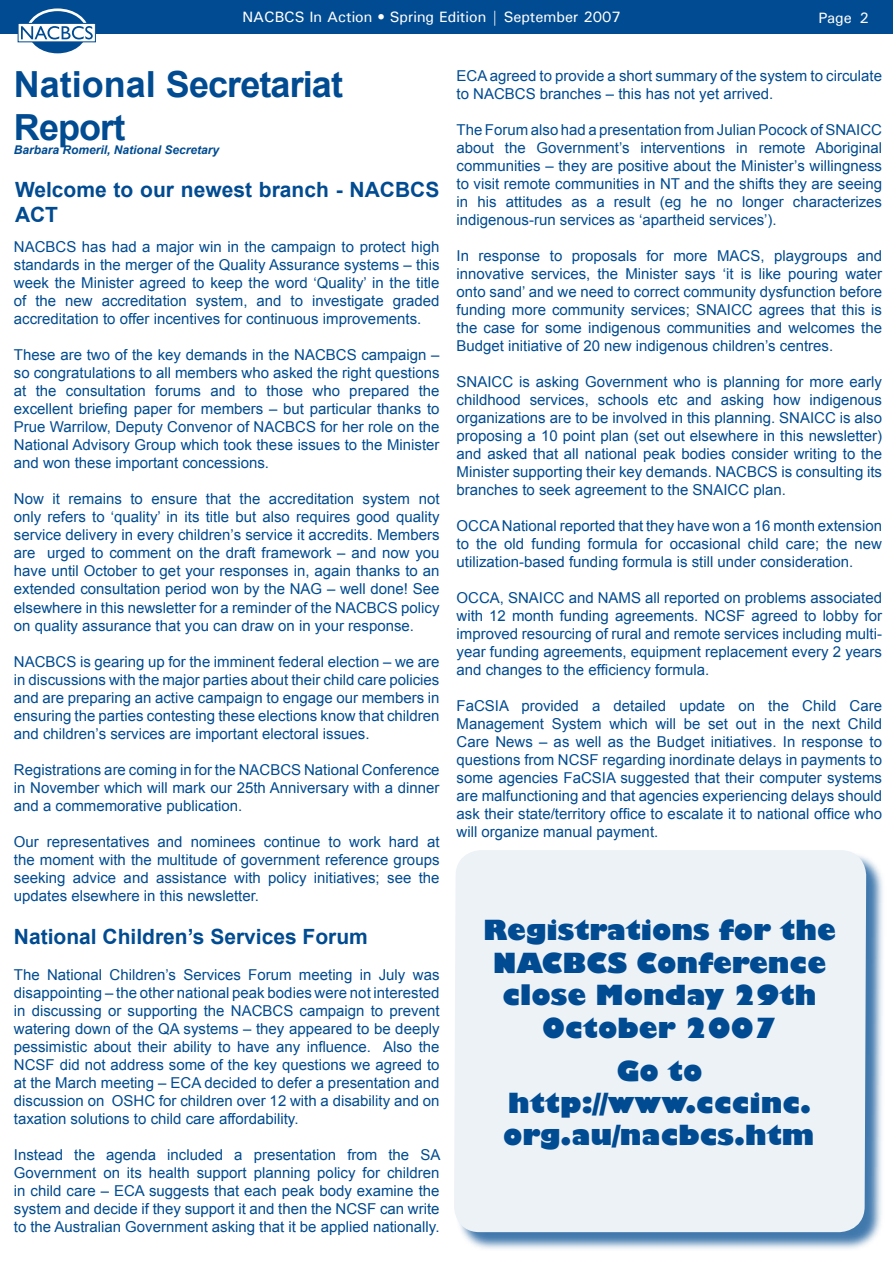
<style>
.page{position:relative;width:893px;height:1263px;background:#fff}
.page>*{position:absolute;margin:0;border:0;box-sizing:border-box;transform-origin:0 0}
.t1{font:700 36px/43.2px "Arial";letter-spacing:-.025em;color:#004b91}
.t2{font:800 27px/32.4px "Gill Sans";color:#004b91;text-align:center}
.t3{font:700 21px/25.2px "Arial";color:#004b91}
.t4{font:15px/18px "Arial";color:#004b91;text-align:justify}
.t5{font:500 15px "Univers";color:#fff}
.t6{font:italic 700 12px "Arial";color:#004b91}
</style>
<div class="page">
<div style="left:0;top:0;width:893px;height:34px;background:#004b91"></div>
<svg style="left:27px;top:10px;width:61px;height:45px"></svg>
<div style="left:26px;top:8px;width:63px;height:48px;border:3px solid #fff;border-radius:50%"></div>
<div style="left:30px;top:13px;width:55px;height:39px;background:#004b91;border-radius:50%"></div>
<svg style="left:20px;top:25px;width:74px;height:15px"></svg>
<div style="left:18px;top:23px;width:78px;height:19px;border:1px solid #004b91"></div>
<svg style="left:21px;top:26px;width:72px;height:13px"></svg>
<div style="left:456px;top:852px;width:430px;height:399px;background:#004b91;opacity:.75"></div>
<svg style="left:454px;top:850px;width:420px;height:401px"></svg>
<p class="t5" style="left:242px;top:7px;width:380px">NACBCS In Action • Spring Edition | September 2007</p>
<p class="t5" style="left:818px;top:8px;width:35px">Page</p>
<h1 class="t1" style="left:14px;top:64px;width:331px">National Secretariat<br>Report</h1>
<p class="t6" style="left:14px;top:142px;width:207px">Barbara Romeril, National Secretary</p>
<h3 class="t3" style="left:15px;top:178px;width:426px">Welcome to our newest branch - NACBCS<br>ACT</h3>
<p class="t4" style="left:14px;top:238px;width:427px">NACBCS has had a major win in the campaign to protect high standards in the merger of the Quality Assurance systems – this week the Minister agreed to keep the word ‘Quality’ in the title of the new accreditation system, and to investigate graded accreditation to offer incentives for continuous improvements.</p>
<p class="t4" style="left:14px;top:346px;width:427px">These are two of the key demands in the NACBCS campaign – so congratulations to all members who asked the right questions at the consultation forums and to those who prepared the excellent briefing paper for members – but particular thanks to Prue Warrilow, Deputy Convenor of NACBCS for her role on the National Advisory Group which took these issues to the Minister and won these important concessions.</p>
<p class="t4" style="left:14px;top:490px;width:427px">Now it remains to ensure that the accreditation system not only refers to ‘quality’ in its title but also requires good quality service delivery in every children’s service it accredits. Members are urged to comment on the draft framework – and now you have until October to get your responses in, again thanks to an extended consultation period won by the NAG – well done! See elsewhere in this newsletter for a reminder of the NACBCS policy on quality assurance that you can draw on in your response.</p>
<p class="t4" style="left:14px;top:652px;width:427px">NACBCS is gearing up for the imminent federal election – we are in discussions with the major parties about their child care policies and are preparing an active campaign to engage our members in ensuring the parties contesting these elections know that children and children’s services are important electoral issues.</p>
<p class="t4" style="left:14px;top:760px;width:427px">Registrations are coming in for the NACBCS National Conference in November which will mark our 25th Anniversary with a dinner and a commemorative publication.</p>
<p class="t4" style="left:14px;top:832px;width:427px">Our representatives and nominees continue to work hard at the moment with the multitude of government reference groups seeking advice and assistance with policy initiatives; see the updates elsewhere in this newsletter.</p>
<h3 class="t3" style="left:14px;top:924px;width:355px">National Children’s Services Forum</h3>
<p class="t4" style="left:14px;top:966px;width:427px">The National Children’s Services Forum meeting in July was disappointing – the other national peak bodies were not interested in discussing or supporting the NACBCS campaign to prevent watering down of the QA systems – they appeared to be deeply pessimistic about their ability to have any influence. Also the NCSF did not address some of the key questions we agreed to at the March meeting – ECA decided to defer a presentation and discussion on OSHC for children over 12 with a disability and on taxation solutions to child care affordability.</p>
<p class="t4" style="left:14px;top:1146px;width:428px">Instead the agenda included a presentation from the SA Government on its health support planning policy for children in child care – ECA suggests that each peak body examine the system and decide if they support it and then the NCSF can write to the Australian Government asking that it be applied nationally.</p>
<p class="t4" style="left:457px;top:67px;width:427px">ECA agreed to provide a short summary of the system to circulate to NACBCS branches – this has not yet arrived.</p>
<p class="t4" style="left:457px;top:121px;width:427px">The Forum also had a presentation from Julian Pocock of SNAICC about the Government’s interventions in remote Aboriginal communities – they are positive about the Minister’s willingness to visit remote communities in NT and the shifts they are seeing in his attitudes as a result (eg he no longer characterizes indigenous-run services as ‘apartheid services’).</p>
<p class="t4" style="left:457px;top:247px;width:427px">In response to proposals for more MACS, playgroups and innovative services, the Minister says ‘it is like pouring water onto sand’ and we need to correct community dysfunction before funding more community services; SNAICC agrees that this is the case for some indigenous communities and welcomes the Budget initiative of 20 new indigenous children’s centres.</p>
<p class="t4" style="left:457px;top:373px;width:427px">SNAICC is asking Government who is planning for more early childhood services, schools etc and asking how indigenous organizations are to be involved in this planning. SNAICC is also proposing a 10 point plan (set out elsewhere in this newsletter) and asked that all national peak bodies consider writing to the Minister supporting their key demands. NACBCS is consulting its branches to seek agreement to the SNAICC plan.</p>
<p class="t4" style="left:457px;top:517px;width:427px">OCCA National reported that they have won a 16 month extension to the old funding formula for occasional child care; the new utilization-based funding formula is still under consideration.</p>
<p class="t4" style="left:457px;top:589px;width:427px">OCCA, SNAICC and NAMS all reported on problems associated with 12 month funding agreements. NCSF agreed to lobby for improved resourcing of rural and remote services including multi&shy;year funding agreements, equipment replacement every 2 years and changes to the efficiency formula.</p>
<p class="t4" style="left:457px;top:697px;width:427px">FaCSIA provided a detailed update on the Child Care Management System which will be set out in the next Child Care News – as well as the Budget initiatives. In response to questions from NCSF regarding inordinate delays in payments to some agencies FaCSIA suggested that their computer systems are malfunctioning and that agencies experiencing delays should ask their state/territory office to escalate it to national office who will organize manual payment.</p>
<h2 class="t2" style="left:483px;top:916px;width:354px">Registrations for the<br>NACBCS Conference close Monday 29th<br>October 2007</h2>
<h2 class="t2" style="left:503px;top:1056px;width:313px">Go to http://www.cccinc. org.au/nacbcs.htm</h2>
</div>
